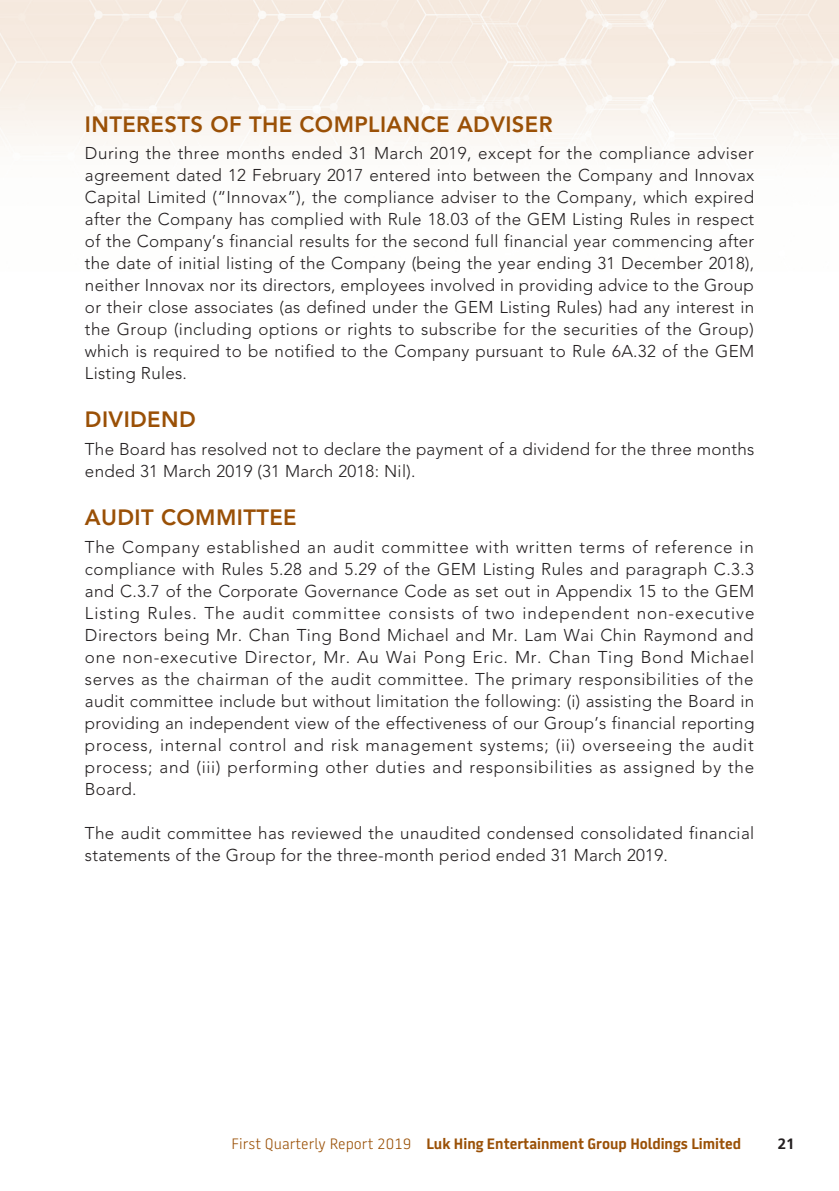
<style>
.page{position:relative;width:839px;height:1191px;background:#fff}
.page>*{position:absolute;margin:0;border:0;box-sizing:border-box;transform-origin:0 0}
._01_H1{font:800 22px "Avenir LT Std";letter-spacing:.02em;color:#9a5006}
._00_txt{font:300 17px/22px "Avenir LT Std";letter-spacing:.015em;color:#231f20;text-align:justify}
.t1{font:700 15px "Battersea";color:#9a5006}
.t2{font:700 15px "Frutiger LT Std";color:#231f20}
.s1{font-weight:300}
</style>
<div class="page">
<img style="left:0;top:0;width:839px;height:147px">
<p class="_01_H1" style="left:85px;top:111px;width:469px">INTERESTS OF THE COMPLIANCE ADVISER</p>
<p class="_00_txt" style="left:85px;top:142px;width:671px">During the three months ended 31 March 2019, except for the compliance adviser agreement dated 12 February 2017 entered into between the Company and Innovax Capital Limited (“Innovax”), the compliance adviser to the Company, which expired after the Company has complied with Rule 18.03 of the GEM Listing Rules in respect of the Company’s financial results for the second full financial year commencing after the date of initial listing of the Company (being the year ending 31 December 2018), neither Innovax nor its directors, employees involved in providing advice to the Group or their close associates (as defined under the GEM Listing Rules) had any interest in the Group (including options or rights to subscribe for the securities of the Group) which is required to be notified to the Company pursuant to Rule 6A.32 of the GEM Listing Rules.</p>
<p class="_01_H1" style="left:85px;top:407px;width:112px">DIVIDEND</p>
<p class="_00_txt" style="left:85px;top:438px;width:671px">The Board has resolved not to declare the payment of a dividend for the three months ended 31 March 2019 (31 March 2018: Nil).</p>
<p class="_01_H1" style="left:85px;top:504px;width:213px">AUDIT COMMITTEE</p>
<p class="_00_txt" style="left:85px;top:536px;width:671px">The Company established an audit committee with written terms of reference in compliance with Rules 5.28 and 5.29 of the GEM Listing Rules and paragraph C.3.3 and C.3.7 of the Corporate Governance Code as set out in Appendix 15 to the GEM Listing Rules. The audit committee consists of two independent non-executive Directors being Mr. Chan Ting Bond Michael and Mr. Lam Wai Chin Raymond and one non-executive Director, Mr. Au Wai Pong Eric. Mr. Chan Ting Bond Michael serves as the chairman of the audit committee. The primary responsibilities of the audit committee include but without limitation the following: (i) assisting the Board in providing an independent view of the effectiveness of our Group’s financial reporting process, internal control and risk management systems; (ii) overseeing the audit process; and (iii) performing other duties and responsibilities as assigned by the Board.</p>
<p class="_00_txt" style="left:85px;top:822px;width:671px">The audit committee has reviewed the unaudited condensed consolidated financial statements of the Group for the three-month period ended 31 March 2019.</p>
<p class="t1" style="left:232px;top:1134px;width:511px"><span class="s1">First Quarterly Report 2019</span> Luk Hing Entertainment Group Holdings Limited</p>
<p class="t2" style="left:778px;top:1135px;width:18px">21</p>
</div>
